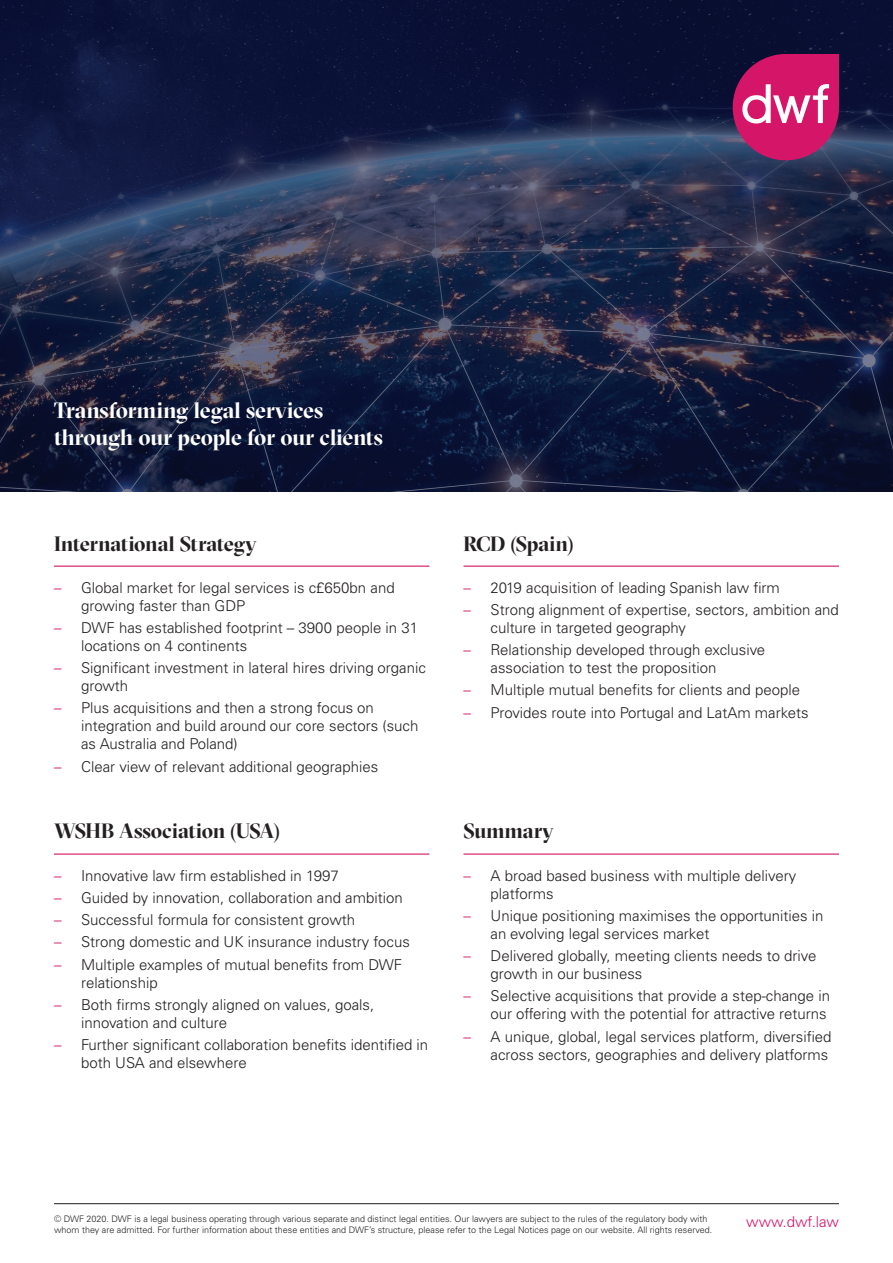
<style>
.page{position:relative;width:893px;height:1263px;background:#fff}
.page>*{position:absolute;margin:0;border:0;box-sizing:border-box;transform-origin:0 0}
.t1{font:700 22.5px/27px "GT Sectra Display";letter-spacing:-.01em;color:#fff}
.t2{font:700 21px "GT Sectra Display";letter-spacing:-.01em;color:#231f20}
.t3{font:300 15px/18px "Univers LT Pro 45";color:#231f20}
.t4{font:300 15px "Univers LT Pro 45";color:#d51567}
.t5{font:300 9px/10.8px "Univers LT Pro 45";color:#231f20}
.s1{color:#d51567}
</style>
<div class="page">
<hr style="left:54px;top:566px;width:375px;height:1px;background:#d51567">
<hr style="left:54px;top:853px;width:375px;height:2px;background:#d51567">
<hr style="left:463px;top:853px;width:376px;height:2px;background:#d51567">
<hr style="left:463px;top:566px;width:376px;height:1px;background:#d51567">
<svg style="left:0;top:0;width:893px;height:491px;background:#192242"></svg>
<svg style="left:733px;top:54px;width:106px;height:106px;background:#bd3273"></svg>
<hr style="left:54px;top:1203px;width:785px;height:1px;background:#231f20">
<h1 class="t1" style="left:54px;top:397px;width:331px">Transforming legal services through our people for our clients</h1>
<h2 class="t2" style="left:54px;top:531px;width:204px">International Strategy</h2>
<p class="t3" style="left:81px;top:578px;width:315px;text-indent:-27px"><span class="s1">–</span> Global market for legal services is c£650bn and growing faster than GDP</p>
<p class="t3" style="left:81px;top:618px;width:339px;text-indent:-27px"><span class="s1">–</span> DWF has established footprint – 3900 people in 31 locations on 4 continents</p>
<p class="t3" style="left:81px;top:658px;width:346px;text-indent:-27px"><span class="s1">–</span> Significant investment in lateral hires driving organic growth</p>
<p class="t3" style="left:81px;top:699px;width:339px;text-indent:-27px"><span class="s1">–</span> Plus acquisitions and then a strong focus on integration and build around our core sectors (such as Australia and Poland)</p>
<p class="t3" style="left:54px;top:757px;width:326px"><span class="s1">–</span> Clear view of relevant additional geographies</p>
<h2 class="t2" style="left:54px;top:819px;width:228px">WSHB Association (USA)</h2>
<p class="t3" style="left:54px;top:866px;width:286px"><span class="s1">–</span> Innovative law firm established in 1997</p>
<p class="t3" style="left:54px;top:888px;width:350px"><span class="s1">–</span> Guided by innovation, collaboration and ambition</p>
<p class="t3" style="left:54px;top:910px;width:303px"><span class="s1">–</span> Successful formula for consistent growth</p>
<p class="t3" style="left:54px;top:932px;width:357px"><span class="s1">–</span> Strong domestic and UK insurance industry focus</p>
<p class="t3" style="left:81px;top:955px;width:323px;text-indent:-27px"><span class="s1">–</span> Multiple examples of mutual benefits from DWF relationship</p>
<p class="t3" style="left:81px;top:995px;width:295px;text-indent:-27px"><span class="s1">–</span> Both firms strongly aligned on values, goals, innovation and culture</p>
<p class="t3" style="left:81px;top:1035px;width:349px;text-indent:-27px"><span class="s1">–</span> Further significant collaboration benefits identified in both USA and elsewhere</p>
<h2 class="t2" style="left:463px;top:531px;width:112px">RCD (Spain)</h2>
<p class="t3" style="left:463px;top:578px;width:318px"><span class="s1">–</span> 2019 acquisition of leading Spanish law firm</p>
<p class="t3" style="left:490px;top:600px;width:350px;text-indent:-27px"><span class="s1">–</span> Strong alignment of expertise, sectors, ambition and culture in targeted geography</p>
<p class="t3" style="left:490px;top:640px;width:276px;text-indent:-27px"><span class="s1">–</span> Relationship developed through exclusive association to test the proposition</p>
<p class="t3" style="left:463px;top:681px;width:338px"><span class="s1">–</span> Multiple mutual benefits for clients and people</p>
<p class="t3" style="left:463px;top:703px;width:347px"><span class="s1">–</span> Provides route into Portugal and LatAm markets</p>
<h2 class="t2" style="left:463px;top:819px;width:92px">Summary</h2>
<p class="t3" style="left:490px;top:866px;width:307px;text-indent:-27px"><span class="s1">–</span> A broad based business with multiple delivery platforms</p>
<p class="t3" style="left:490px;top:906px;width:335px;text-indent:-27px"><span class="s1">–</span> Unique positioning maximises the opportunities in an evolving legal services market</p>
<p class="t3" style="left:490px;top:946px;width:327px;text-indent:-27px"><span class="s1">–</span> Delivered globally, meeting clients needs to drive growth in our business</p>
<p class="t3" style="left:463px;top:986px;width:368px;text-align:right"><span class="s1">–</span> Selective acquisitions that provide a step-change in our offering with the potential for attractive returns</p>
<p class="t3" style="left:463px;top:1027px;width:370px;text-align:right"><span class="s1">–</span> A unique, global, legal services platform, diversified across sectors, geographies and delivery platforms</p>
<p class="t5" style="left:54px;top:1213px;width:660px">© DWF 2020. DWF is a legal business operating through various separate and distinct legal entities. Our lawyers are subject to the rules of the regulatory body with whom they are admitted. For further information about these entities and DWF’s structure, please refer to the Legal Notices page on our website. All rights reserved.</p>
<p class="t4" style="left:746px;top:1211px;width:94px">www.dwf.law</p>
</div>
